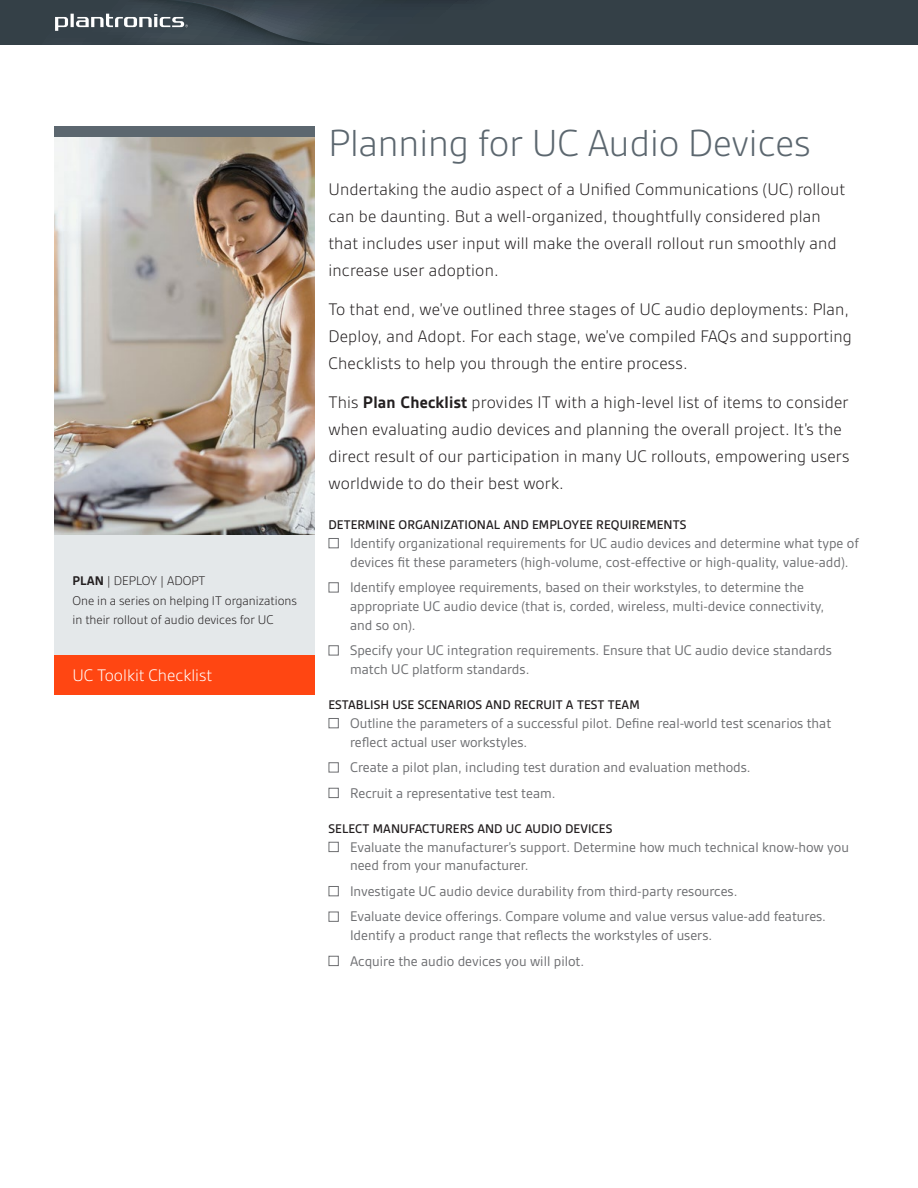
<style>
.page{position:relative;width:918px;height:1188px;background:#fff}
.page>*{position:absolute;margin:0;border:0;box-sizing:border-box;transform-origin:0 0}
.t1{font:300 40.5px "Gesta";color:#5c676f}
.t2{font:300 18px/27px "Gesta";letter-spacing:.01em;color:#231f20}
.t3{font:300 18px "Gesta";color:#fff}
.t4{font:15px/18.8px "Gesta";color:#6d6e71}
.t5{font:500 13.5px "Gesta";letter-spacing:.005em;color:#231f20}
.t6{font:300 13.5px/19.5px "Gesta";color:#231f20}
.s1{font-weight:700}
</style>
<div class="page">
<svg style="left:0;top:0;width:918px;height:45px;background:#38444b"></svg>
<div style="left:329px;top:538px;width:10px;height:10px;border:1px solid #6d6e71"></div>
<div style="left:329px;top:582px;width:10px;height:10px;border:1px solid #6d6e71"></div>
<div style="left:329px;top:645px;width:10px;height:10px;border:1px solid #6d6e71"></div>
<div style="left:329px;top:718px;width:10px;height:10px;border:1px solid #6d6e71"></div>
<div style="left:329px;top:762px;width:10px;height:10px;border:1px solid #6d6e71"></div>
<div style="left:329px;top:788px;width:10px;height:10px;border:1px solid #6d6e71"></div>
<div style="left:329px;top:842px;width:10px;height:10px;border:1px solid #6d6e71"></div>
<div style="left:329px;top:886px;width:10px;height:10px;border:1px solid #6d6e71"></div>
<div style="left:329px;top:912px;width:10px;height:10px;border:1px solid #6d6e71"></div>
<div style="left:329px;top:956px;width:10px;height:10px;border:1px solid #6d6e71"></div>
<img style="left:54px;top:137px;width:261px;height:399px">
<div style="left:54px;top:126px;width:261px;height:11px;background:#5c676f"></div>
<div style="left:54px;top:536px;width:261px;height:119px;background:#e4e8ea"></div>
<div style="left:54px;top:655px;width:261px;height:39px;background:#ff4612"></div>
<p class="t6" style="left:73px;top:571px;width:226px"><span class="s1">PLAN</span> | DEPLOY | ADOPT<br>One in a series on helping IT organizations in their rollout of audio devices for UC</p>
<p class="t3" style="left:72px;top:665px;width:141px">UC Toolkit Checklist</p>
<h1 class="t1" style="left:328px;top:120px;width:484px">Planning for UC Audio Devices</h1>
<p class="t2" style="left:328px;top:175px;width:518px">Undertaking the audio aspect of a Unified Communications (UC) rollout can be daunting. But a well-organized, thoughtfully considered plan that includes user input will make the overall rollout run smoothly and increase user adoption.</p>
<p class="t2" style="left:328px;top:295px;width:525px">To that end, we’ve outlined three stages of UC audio deployments: Plan,<br>Deploy, and Adopt. For each stage, we’ve compiled FAQs and supporting<br>Checklists to help you through the entire process.</p>
<p class="t2" style="left:328px;top:388px;width:522px">This <span class="s1">Plan Checklist</span> provides IT with a high-level list of items to consider when evaluating audio devices and planning the overall project. It’s the direct result of our participation in many UC rollouts, empowering users worldwide to do their best work.</p>
<p class="t5" style="left:328px;top:517px;width:359px">DETERMINE ORGANIZATIONAL AND EMPLOYEE REQUIREMENTS</p>
<p class="t4" style="left:350px;top:534px;width:510px">Identify organizational requirements for UC audio devices and determine what type of devices fit these parameters (high-volume, cost-effective or high-quality, value-add).</p>
<p class="t4" style="left:350px;top:578px;width:476px">Identify employee requirements, based on their workstyles, to determine the appropriate UC audio device (that is, corded, wireless, multi-device connectivity, and so on).</p>
<p class="t4" style="left:350px;top:641px;width:483px">Specify your UC integration requirements. Ensure that UC audio device standards match UC platform standards.</p>
<p class="t5" style="left:328px;top:697px;width:313px">ESTABLISH USE SCENARIOS AND RECRUIT A TEST TEAM</p>
<p class="t4" style="left:350px;top:714px;width:483px">Outline the parameters of a successful pilot. Define real-world test scenarios that reflect actual user workstyles.</p>
<p class="t4" style="left:350px;top:754px;width:402px;line-height:25.5px">Create a pilot plan, including test duration and evaluation methods.<br>Recruit a representative test team.</p>
<p class="t5" style="left:328px;top:821px;width:285px">SELECT MANUFACTURERS AND UC AUDIO DEVICES</p>
<p class="t4" style="left:350px;top:837px;width:500px">Evaluate the manufacturer’s support. Determine how much technical know-how you need from your manufacturer.</p>
<p class="t4" style="left:350px;top:878px;width:477px;line-height:25.5px">Investigate UC audio device durability from third-party resources.<br>Evaluate device offerings. Compare volume and value versus value-add features.</p>
<p class="t4" style="left:350px;top:922px;width:364px;line-height:25.5px">Identify a product range that reflects the workstyles of users.<br>Acquire the audio devices you will pilot.</p>
</div>
